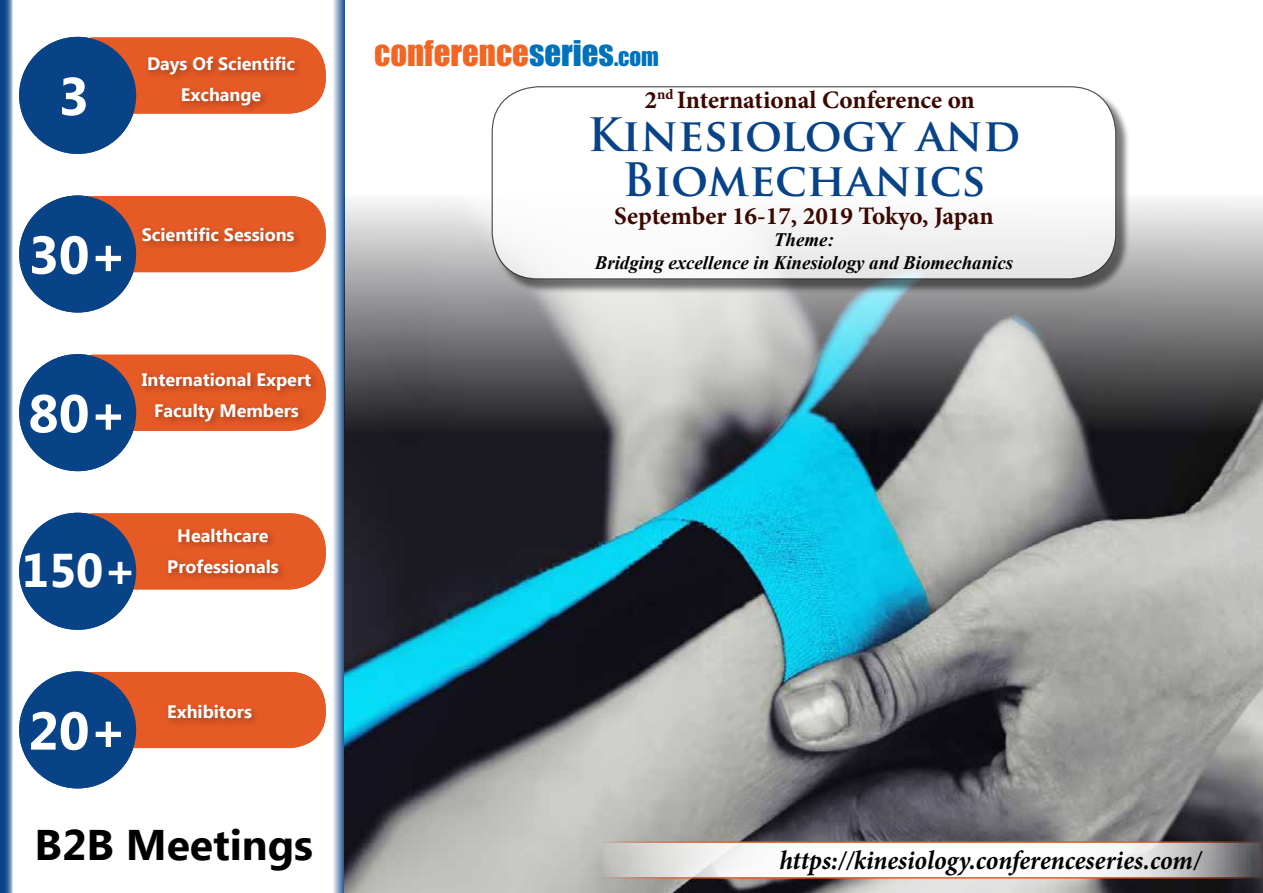
<style>
.page{position:relative;width:1263px;height:893px;background:#fff}
.page>*{position:absolute;margin:0;border:0;box-sizing:border-box;transform-origin:0 0}
.t1{font:700 53.25px "Ebrima";color:#fff}
.t2{font:700 47.25px "Ebrima";color:#fff}
.t3{font:700 44.85px/44.5px "Trajan Pro";color:#084388;text-align:center}
.t4{font:700 42.75px "Ebrima";color:#000}
.t5{font:32.7px "Impact";color:#f26522}
.t6{font:italic 700 26.85px "Minion Pro";letter-spacing:-.005em;color:#000;scale:.95 1}
.t7{font:700 25.2px "Minion Pro";letter-spacing:-.005em;color:#3c0701}
.t8{font:italic 700 19.05px/22.8px "Times New Roman";letter-spacing:-.005em;color:#000;text-align:center}
.t9{font:700 18px/30.9px "Ebrima";color:#fff;text-align:center}
.s1{color:#0072bc}
.s2{font-size:22.95px;color:#0072bc}
</style>
<div class="page">
<svg style="left:333px;top:0;width:12px;height:893px;background:#8da8c8"></svg>
<img style="left:345px;top:195px;width:918px;height:698px">
<svg style="left:597px;top:841px;width:666px;height:38px"></svg>
<div style="left:58px;top:37px;width:268px;height:77px;background:#e65a25;border-radius:36px"></div>
<div style="left:19px;top:37px;width:117px;height:117px;background:#084388;border-radius:50%"></div>
<div style="left:144px;top:53px;width:160px;height:62px;background:#000;opacity:.3"></div>
<div style="left:58px;top:196px;width:268px;height:76px;background:#e65a25;border-radius:36px"></div>
<div style="left:19px;top:195px;width:117px;height:118px;background:#084388;border-radius:50%"></div>
<div style="left:138px;top:224px;width:165px;height:27px;background:#000;opacity:.3"></div>
<div style="left:58px;top:355px;width:268px;height:76px;background:#e65a25;border-radius:36px"></div>
<div style="left:19px;top:354px;width:117px;height:117px;background:#084388;border-radius:50%"></div>
<div style="left:138px;top:369px;width:182px;height:61px;background:#000;opacity:.3"></div>
<div style="left:58px;top:513px;width:268px;height:76px;background:#e65a25;border-radius:36px"></div>
<div style="left:19px;top:513px;width:117px;height:117px;background:#084388;border-radius:50%"></div>
<div style="left:164px;top:525px;width:124px;height:57px;background:#000;opacity:.3"></div>
<div style="left:58px;top:672px;width:268px;height:76px;background:#e65a25;border-radius:36px"></div>
<div style="left:19px;top:671px;width:117px;height:117px;background:#084388;border-radius:50%"></div>
<div style="left:164px;top:701px;width:97px;height:27px;background:#000;opacity:.3"></div>
<svg style="left:0;top:0;width:13px;height:893px;background:#3d6ba1"></svg>
<div style="left:494px;top:88px;width:636px;height:205px;background:#000;opacity:.75"></div>
<div style="left:492px;top:87px;width:624px;height:192px;background:#fff;border-radius:46px"></div>
<div style="left:492px;top:86px;width:624px;height:193px;border:1px solid #000;border-radius:46px"></div>
<h1 class="t1" style="left:58px;top:57px;width:32px">3</h1>
<p class="t9" style="left:147px;top:49px;width:150px">Days Of Scientific<br>Exchange</p>
<h3 class="t5" style="left:374px;top:28px;width:286px">CONFERENCE<span class="s1">SERIES</span><span class="s2">.COM</span></h3>
<h3 class="t7" style="left:645px;top:82px;width:332px">2<sup>nd</sup> International Conference on</h3>
<h3 class="t3" style="left:588px;top:113px;width:434px">Kinesiology and<br>Biomechanics</h3>
<h3 class="t7" style="left:614px;top:198px;width:381px">September 16-17, 2019 Tokyo, Japan</h3>
<p class="t9" style="left:142px;top:220px;width:154px">Scientific Sessions</p>
<h1 class="t1" style="left:28px;top:215px;width:100px">30+</h1>
<p class="t8" style="left:595px;top:228px;width:420px">Theme:<br>Bridging excellence in Kinesiology and Biomechanics</p>
<h1 class="t1" style="left:28px;top:374px;width:100px">80+</h1>
<p class="t9" style="left:142px;top:365px;width:171px">International Expert<br>Faculty Members</p>
<h2 class="t2" style="left:22px;top:535px;width:116px">150+</h2>
<p class="t9" style="left:167px;top:521px;width:113px">Healthcare<br>Professionals</p>
<h1 class="t1" style="left:28px;top:691px;width:100px">20+</h1>
<p class="t9" style="left:167px;top:697px;width:86px">Exhibitors</p>
<h3 class="t4" style="left:35px;top:813px;width:280px">B2B Meetings</h3>
<h3 class="t6" style="left:779px;top:841px;width:445px">https://kinesiology.conferenceseries.com/</h3>
</div>
